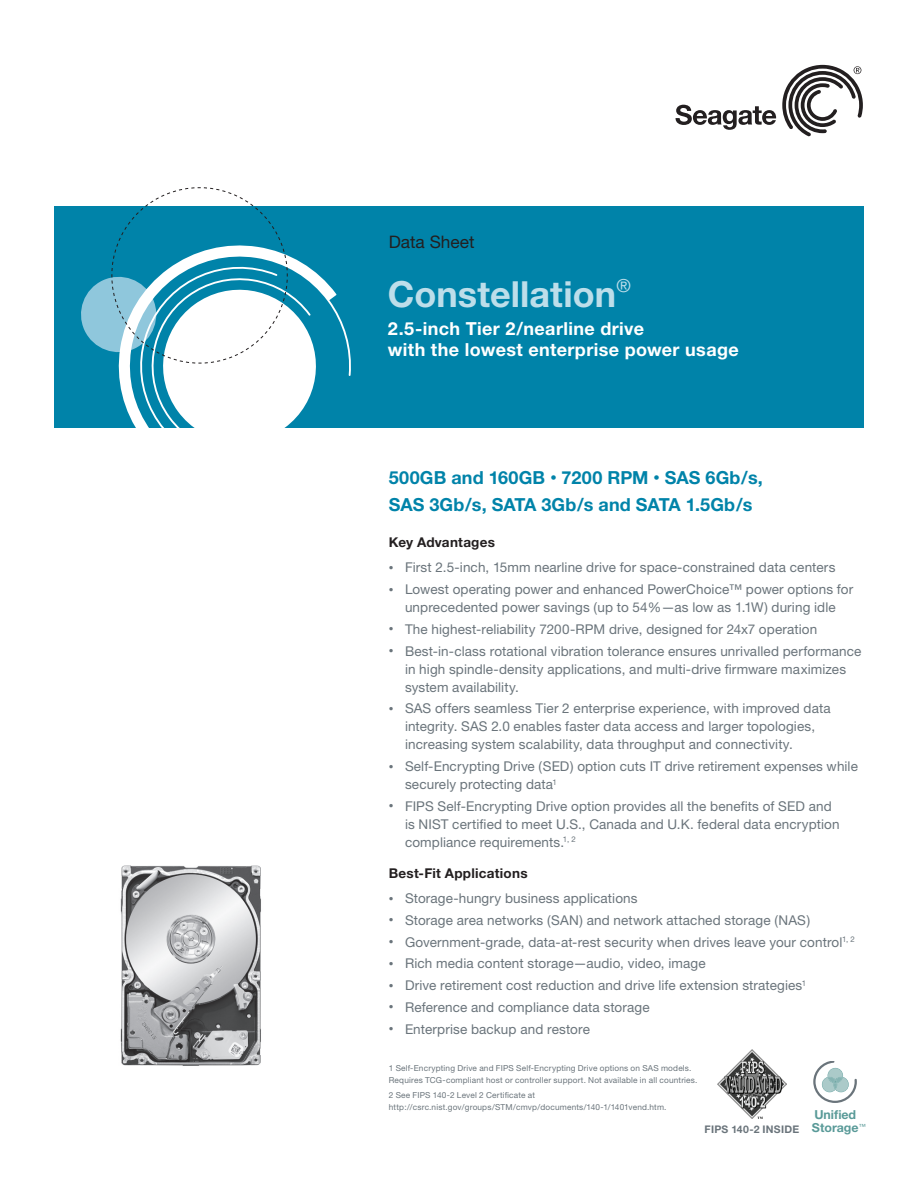
<style>
.page{position:relative;width:918px;height:1188px;background:#fff}
.page>*{position:absolute;margin:0;border:0;box-sizing:border-box;transform-origin:0 0}
.t1{font:700 36px "Helvetica Neue";color:#bddeea}
.t2{font:700 18px/27px "Helvetica Neue";letter-spacing:.005em;color:#0083a9}
.t3{font:700 18px/21px "Helvetica Neue";letter-spacing:.02em;color:#fff}
.t4{font:17.25px "Helvetica Neue";color:#231f20}
.t5{font:13.5px/18px "Helvetica Neue";letter-spacing:.01em;color:#6a747b}
.t6{font:700 13.5px "Helvetica Neue";letter-spacing:.02em;color:#231f20}
.t7{font:700 12.45px/13.4px "Helvetica Neue";color:#599a98;text-align:center}
.t8{font:700 10.5px "Helvetica Neue";letter-spacing:.025em;color:#6a747b}
.t9{font:8.25px/12px "Helvetica Neue";letter-spacing:.02em;color:#6a747b}
.s1{font-size:12.6px}
.s2{font-size:9.45px}
</style>
<div class="page">
<img style="left:120px;top:865px;width:141px;height:201px">
<div style="left:54px;top:207px;width:810px;height:221px;background:#0083a9"></div>
<svg style="left:326px;top:282px;width:25px;height:94px"></svg>
<svg style="left:76px;top:187px;width:250px;height:241px"></svg>
<svg style="left:675px;top:105px;width:101px;height:25px"></svg>
<svg style="left:782px;top:65px;width:81px;height:72px"></svg>
<svg style="left:813px;top:1061px;width:44px;height:42px"></svg>
<img style="left:718px;top:1049px;width:69px;height:69px">
<p class="t4" style="left:389px;top:232px;width:87px">Data Sheet</p>
<h1 class="t1" style="left:388px;top:272px;width:245px">Constellation<sup>®</sup></h1>
<h2 class="t3" style="left:388px;top:318px;width:352px">2.5-inch Tier 2/nearline drive<br>with the lowest enterprise power usage</h2>
<h2 class="t2" style="left:389px;top:464px;width:376px">500GB and 160GB <span class="s1">•</span> 7200 RPM <span class="s1">•</span> SAS 6Gb/s,<br>SAS 3Gb/s, SATA 3Gb/s and SATA 1.5Gb/s</h2>
<p class="t6" style="left:389px;top:534px;width:108px">Key Advantages</p>
<p class="t5" style="left:389px;top:558px;width:448px"><span class="s2">•</span> First 2.5-inch, 15mm nearline drive for space-constrained data centers</p>
<p class="t5" style="left:389px;top:580px;width:466px;text-align:center"><span class="s2">•</span> Lowest operating power and enhanced PowerChoice™ power options for unprecedented power savings (up to 54%—as low as 1.1W) during idle</p>
<p class="t5" style="left:389px;top:620px;width:430px"><span class="s2">•</span> The highest-reliability 7200-RPM drive, designed for 24x7 operation</p>
<p class="t5" style="left:405px;top:642px;width:458px;text-indent:-16px"><span class="s2">•</span> Best-in-class rotational vibration tolerance ensures unrivalled performance in high spindle-density applications, and multi-drive firmware maximizes system availability.</p>
<p class="t5" style="left:405px;top:699px;width:427px;text-indent:-16px"><span class="s2">•</span> SAS offers seamless Tier 2 enterprise experience, with improved data integrity. SAS 2.0 enables faster data access and larger topologies, increasing system scalability, data throughput and connectivity.</p>
<p class="t5" style="left:405px;top:757px;width:454px;text-indent:-16px"><span class="s2">•</span> Self-Encrypting Drive (SED) option cuts IT drive retirement expenses while securely protecting data<sup>1</sup></p>
<p class="t5" style="left:405px;top:797px;width:436px;text-indent:-16px"><span class="s2">•</span> FIPS Self-Encrypting Drive option provides all the benefits of SED and is NIST certified to meet U.S., Canada and U.K. federal data encryption compliance requirements.<sup>1,</sup> <sup>2</sup></p>
<p class="t6" style="left:389px;top:864px;width:140px">Best-Fit Applications</p>
<p class="t5" style="left:389px;top:889px;width:250px"><span class="s2">•</span> Storage-hungry business applications</p>
<p class="t5" style="left:389px;top:911px;width:423px"><span class="s2">•</span> Storage area networks (SAN) and network attached storage (NAS)</p>
<p class="t5" style="left:389px;top:933px;width:468px"><span class="s2">•</span> Government-grade, data-at-rest security when drives leave your control<sup>1,</sup> <sup>2</sup></p>
<p class="t5" style="left:389px;top:954px;width:318px"><span class="s2">•</span> Rich media content storage—audio, video, image</p>
<p class="t5" style="left:389px;top:976px;width:419px"><span class="s2">•</span> Drive retirement cost reduction and drive life extension strategies<sup>1</sup></p>
<p class="t5" style="left:389px;top:998px;width:262px"><span class="s2">•</span> Reference and compliance data storage</p>
<p class="t5" style="left:389px;top:1020px;width:203px"><span class="s2">•</span> Enterprise backup and restore</p>
<p class="t9" style="left:389px;top:1062px;width:310px">1 Self-Encrypting Drive and FIPS Self-Encrypting Drive options on SAS models.<br>Requires TCG-compliant host or controller support. Not available in all countries.</p>
<p class="t9" style="left:389px;top:1089px;width:279px">2 See FIPS 140-2 Level 2 Certificate at http://csrc.nist.gov/groups/STM/cmvp/documents/140-1/1401vend.htm.</p>
<p class="t7" style="left:805px;top:1108px;width:62px">Unified <sup>™</sup>Storage<sup>™</sup></p>
<p class="t8" style="left:705px;top:1123px;width:96px">FIPS 140-2 INSIDE</p>
</div>
